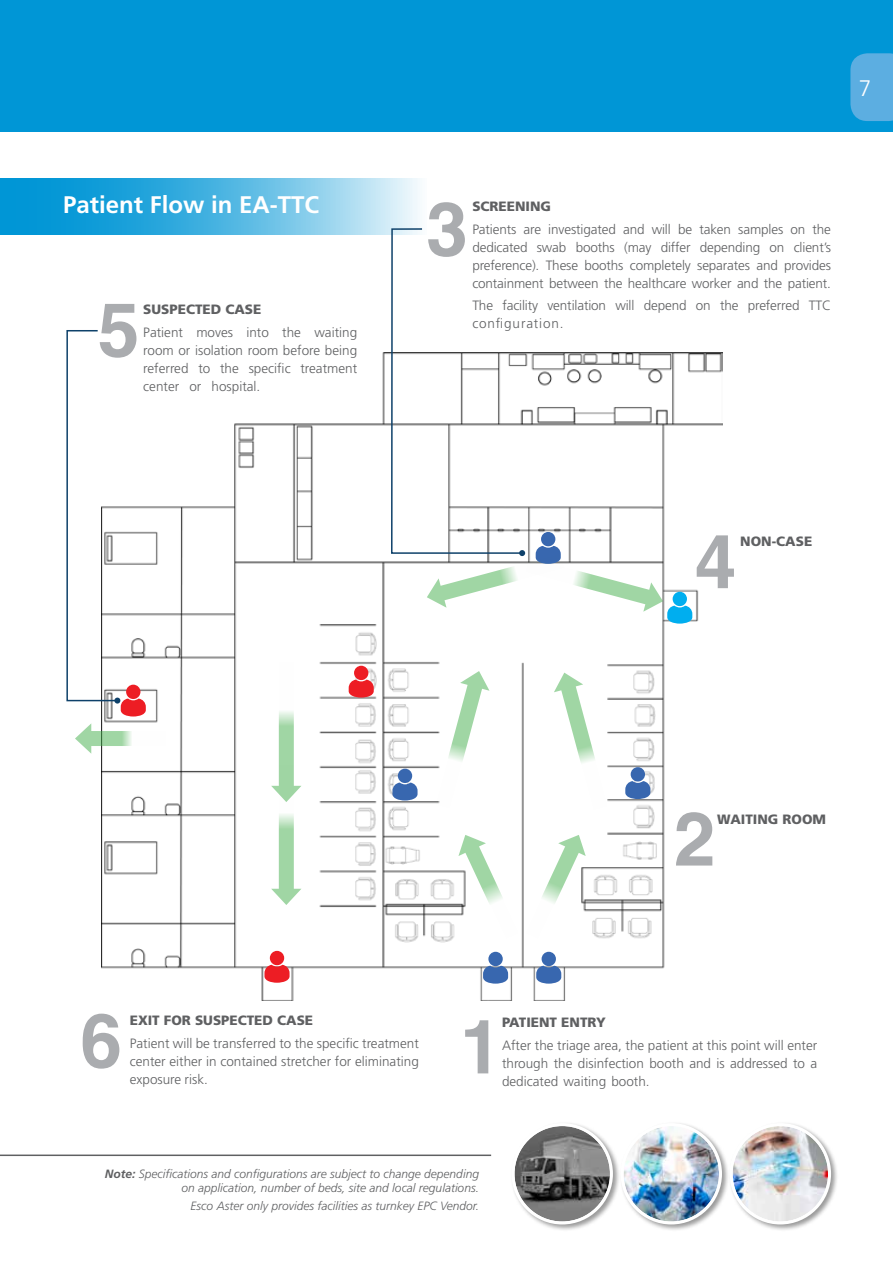
<style>
.page{position:relative;width:893px;height:1263px;background:#fff}
.page>*{position:absolute;margin:0;border:0;box-sizing:border-box;transform-origin:0 0}
.t1{font:700 75px "Helvetica";color:#aaacaf}
.t2{font:700 24px "Frutiger LT Std";color:#fff}
.t3{font:300 22.5px "Frutiger LT Std";color:#fff}
.t4{font:300 13.5px/18px "Frutiger LT Std";color:#5f6062;text-align:justify}
.t5{font:900 13.5px "Frutiger LT Std";color:#5f6062}
.t6{font:italic 300 12px/13.5px "Frutiger LT Std";color:#5f6062;text-align:right}
.s1{font-weight:700}
</style>
<div class="page">
<div style="left:510px;top:1121px;width:110px;height:111px;background:#000;opacity:.4"></div>
<div style="left:513px;top:1124px;width:98px;height:99px;background:#fff;border-radius:50%"></div>
<img style="left:514px;top:1126px;width:96px;height:95px;border-radius:48px">
<div style="left:511px;top:1123px;width:102px;height:101px;border:3px solid #fff;border-radius:50%"></div>
<div style="left:619px;top:1121px;width:111px;height:111px;background:#000;opacity:.4"></div>
<svg style="left:622px;top:1124px;width:98px;height:99px"></svg>
<img style="left:624px;top:1126px;width:95px;height:95px;border-radius:48px">
<div style="left:621px;top:1123px;width:101px;height:101px;border:3px solid #fff;border-radius:50%"></div>
<div style="left:728px;top:1121px;width:111px;height:111px;background:#000;opacity:.4"></div>
<div style="left:731px;top:1124px;width:98px;height:99px;background:#fff;border-radius:50%"></div>
<img style="left:733px;top:1126px;width:95px;height:95px;border-radius:48px">
<div style="left:730px;top:1123px;width:101px;height:101px;border:3px solid #fff;border-radius:50%"></div>
<hr style="left:0;top:1154px;width:491px;height:2px;background:#5f6062">
<svg style="left:0;top:178px;width:420px;height:57px;background:#52b7e2"></svg>
<img style="left:101px;top:353px;width:621px;height:648px">
<svg style="left:483px;top:952px;width:25px;height:32px"></svg>
<svg style="left:536px;top:952px;width:25px;height:32px"></svg>
<svg style="left:625px;top:767px;width:25px;height:32px"></svg>
<svg style="left:392px;top:769px;width:26px;height:31px"></svg>
<svg style="left:349px;top:666px;width:25px;height:32px"></svg>
<svg style="left:264px;top:951px;width:26px;height:32px"></svg>
<svg style="left:426px;top:665px;width:69px;height:148px"></svg>
<svg style="left:450px;top:826px;width:145px;height:119px"></svg>
<svg style="left:548px;top:667px;width:69px;height:147px"></svg>
<svg style="left:279px;top:661px;width:15px;height:103px"></svg>
<svg style="left:271px;top:786px;width:30px;height:16px"></svg>
<svg style="left:279px;top:764px;width:15px;height:125px;background:#b1ddb4"></svg>
<svg style="left:271px;top:889px;width:30px;height:16px"></svg>
<svg style="left:91px;top:731px;width:75px;height:15px"></svg>
<svg style="left:75px;top:724px;width:16px;height:29px"></svg>
<svg style="left:66px;top:330px;width:80px;height:386px"></svg>
<svg style="left:390px;top:227px;width:302px;height:397px"></svg>
<div style="left:0;top:0;width:893px;height:132px;background:#0096d6"></div>
<svg style="left:850px;top:53px;width:43px;height:68px;background:#56ace0"></svg>
<h2 class="t2" style="left:63px;top:191px;width:258px">Patient Flow in EA-TTC</h2>
<h1 class="t1" style="left:98px;top:269px;width:43px">5</h1>
<p class="t5" style="left:143px;top:302px;width:120px">SUSPECTED CASE</p>
<p class="t4" style="left:143px;top:323px;width:215px">Patient moves into the waiting room or isolation room before being referred to the specific treatment center or hospital.</p>
<h3 class="t3" style="left:859px;top:75px;width:14px">7</h3>
<p class="t5" style="left:472px;top:199px;width:80px">SCREENING</p>
<p class="t4" style="left:472px;top:220px;width:360px">Patients are investigated and will be taken samples on the dedicated swab booths (may differ depending on client’s preference). These booths completely separates and provides containment between the healthcare worker and the patient.</p>
<p class="t4" style="left:472px;top:296px;width:360px">The facility ventilation will depend on the preferred TTC configuration.</p>
<h1 class="t1" style="left:426px;top:169px;width:43px">3</h1>
<h1 class="t1" style="left:695px;top:501px;width:43px">4</h1>
<p class="t5" style="left:740px;top:533px;width:74px">NON-CASE</p>
<h1 class="t1" style="left:674px;top:779px;width:43px">2</h1>
<p class="t5" style="left:717px;top:811px;width:110px">WAITING ROOM</p>
<h1 class="t1" style="left:80px;top:980px;width:43px">6</h1>
<p class="t5" style="left:130px;top:1012px;width:185px">EXIT FOR SUSPECTED CASE</p>
<p class="t4" style="left:130px;top:1034px;width:291px">Patient will be transferred to the specific treatment center either in contained stretcher for eliminating exposure risk.</p>
<h1 class="t1" style="left:460px;top:986px;width:43px">1</h1>
<p class="t5" style="left:502px;top:1014px;width:105px">PATIENT ENTRY</p>
<p class="t4" style="left:502px;top:1036px;width:317px">After the triage area, the patient at this point will enter through the disinfection booth and is addressed to a dedicated waiting booth.</p>
<p class="t6" style="left:105px;top:1168px;width:376px"><span class="s1">Note:</span> Specifications and configurations are subject to change depending on application, number of beds, site and local regulations.</p>
<p class="t6" style="left:191px;top:1199px;width:290px">Esco Aster only provides facilities as turnkey EPC Vendor.</p>
</div>
